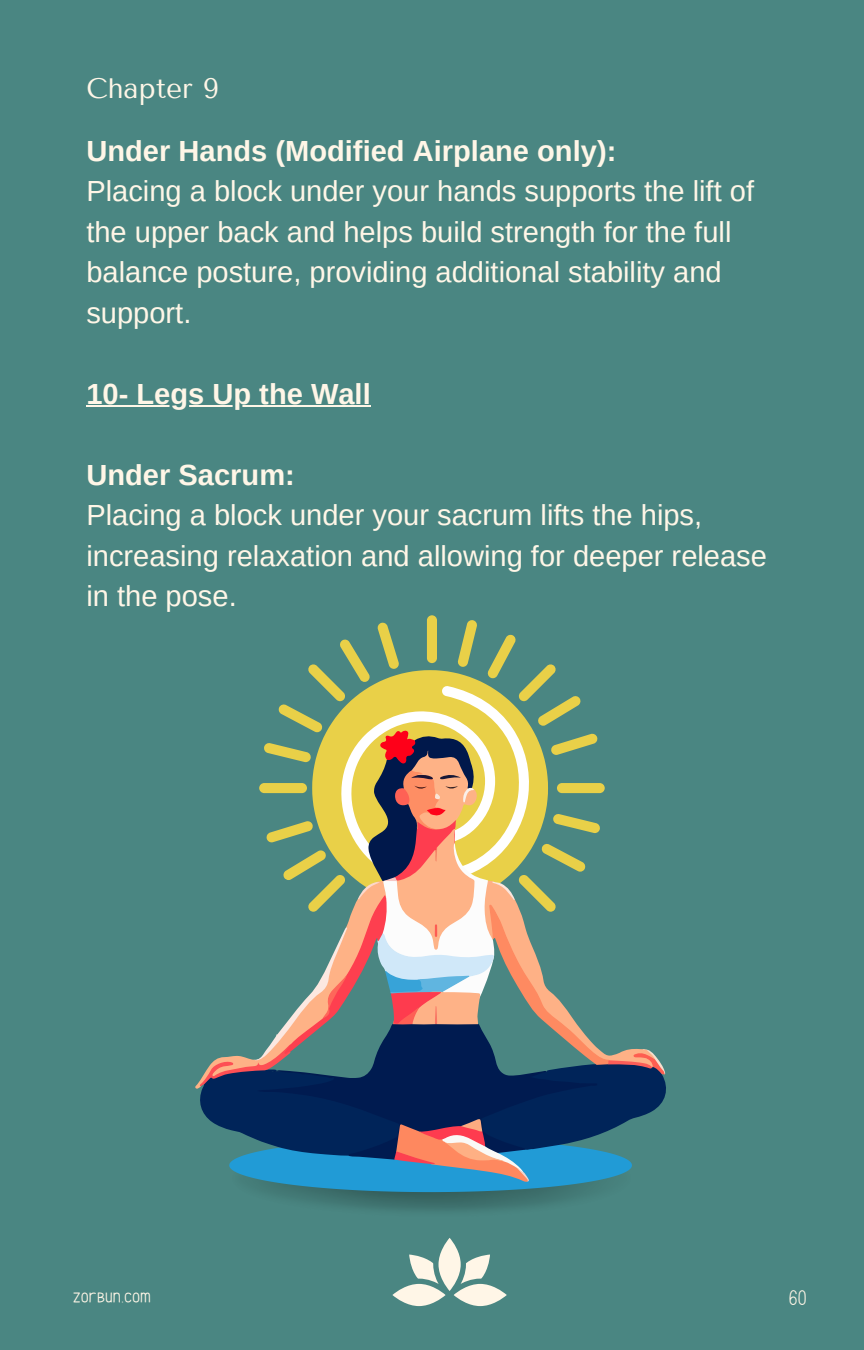
<style>
.page{position:relative;width:864px;height:1350px;background:#4a8682}
.page>*{position:absolute;margin:0;border:0;box-sizing:border-box;transform-origin:0 0}
.t1{font:29.03px/40.5px "Arimo";color:#fff6e7}
.t2{font:700 29.03px "Arimo";color:#fff6e7}
.t3{font:28.12px "Tenor Sans";color:#fff6e7}
.t4{font:20.25px "Maely";color:#fff6e7}
.s1{font-weight:700}
</style>
<div class="page">
<svg style="left:392px;top:1238px;width:115px;height:69px"></svg>
<div style="left:427px;top:615px;width:10px;height:48px;background:#e9d048;border-radius:5px"></div>
<svg style="left:195px;top:620px;width:471px;height:572px"></svg>
<hr style="left:86px;top:406px;width:51px;height:1px;background:#fff6e7">
<hr style="left:137px;top:406px;width:234px;height:1px;background:#fff6e7">
<p class="t3" style="left:86px;top:72px;width:134px">Chapter 9</p>
<h2 class="t1" style="left:86px;top:131px;width:669px"><span class="s1">Under Hands (Modified Airplane only):<br></span>Placing a block under your hands supports the lift of the upper back and helps build strength for the full balance posture, providing additional stability and support.</h2>
<h1 class="t2" style="left:86px;top:378px;width:286px">10- Legs Up the Wall</h1>
<h2 class="t2" style="left:86px;top:459px;width:210px">Under Sacrum:</h2>
<p class="t1" style="left:86px;top:495px;width:682px">Placing a block under your sacrum lifts the hips, increasing relaxation and allowing for deeper release in the pose.</p>
<p class="t4" style="left:73px;top:1286px;width:80px">zorbun.com</p>
<p class="t4" style="left:789px;top:1286px;width:19px">60</p>
</div>
